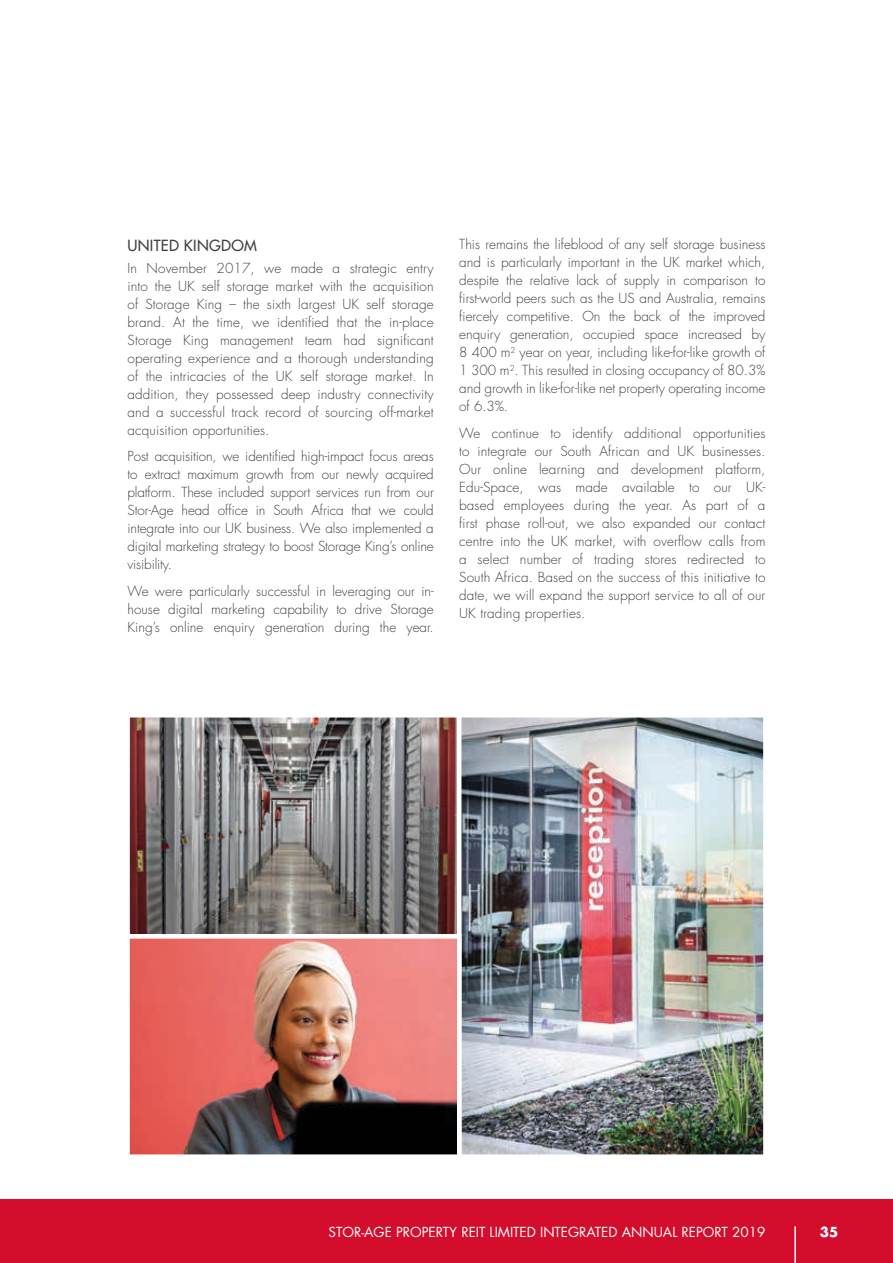
<style>
.page{position:relative;width:893px;height:1263px;background:#fff}
.page>*{position:absolute;margin:0;border:0;box-sizing:border-box;transform-origin:0 0}
.t1{font:500 15px "Futura Std";letter-spacing:.02em;color:#414142}
.t2{font:300 13.5px/18px "Futura Std";color:#414142;text-align:justify}
.t3{font:13.5px "Futura Std";color:#fff}
.t4{font:700 13.5px "Futura Std";color:#fff}
</style>
<div class="page">
<div style="left:0;top:1199px;width:893px;height:64px;background:#d30d2b"></div>
<hr style="left:794px;top:1226px;width:2px;height:37px;background:#fff">
<img style="left:130px;top:718px;width:633px;height:436px">
<div style="left:125px;top:713px;width:336px;height:226px;border:4px solid #fff"></div>
<div style="left:457px;top:713px;width:311px;height:446px;border:4px solid #fff"></div>
<div style="left:125px;top:934px;width:336px;height:225px;border:4px solid #fff"></div>
<p class="t1" style="left:128px;top:236px;width:131px">UNITED KINGDOM</p>
<p class="t2" style="left:128px;top:259px;width:308px">In November 2017, we made a strategic entry into the UK self storage market with the acquisition of Storage King – the sixth largest UK self storage brand. At the time, we identified that the in-place Storage King management team had significant operating experience and a thorough understanding of the intricacies of the UK self storage market. In addition, they possessed deep industry connectivity and a successful track record of sourcing off-market acquisition opportunities.</p>
<p class="t2" style="left:128px;top:448px;width:308px">Post acquisition, we identified high-impact focus areas to extract maximum growth from our newly acquired platform. These included support services run from our Stor-Age head office in South Africa that we could integrate into our UK business. We also implemented a digital marketing strategy to boost Storage King’s online visibility.</p>
<p class="t2" style="left:128px;top:582px;width:308px">We were particularly successful in leveraging our in&shy;house digital marketing capability to drive Storage King’s online enquiry generation during the year.</p>
<p class="t2" style="left:459px;top:236px;width:308px">This remains the lifeblood of any self storage business and is particularly important in the UK market which, despite the relative lack of supply in comparison to first-world peers such as the US and Australia, remains fiercely competitive. On the back of the improved enquiry generation, occupied space increased by 8 400 m<sup>2</sup> year on year, including like-for-like growth of 1 300 m<sup>2</sup>. This resulted in closing occupancy of 80.3% and growth in like-for-like net property operating income of 6.3%.</p>
<p class="t2" style="left:459px;top:424px;width:308px">We continue to identify additional opportunities to integrate our South African and UK businesses.<br>Our online learning and development platform, Edu-Space, was made available to our UK&shy;based employees during the year. As part of a first phase roll-out, we also expanded our contact centre into the UK market, with overflow calls from a select number of trading stores redirected to South Africa. Based on the success of this initiative to date, we will expand the support service to all of our UK trading properties.</p>
<p class="t3" style="left:329px;top:1223px;width:438px">STOR-AGE PROPERTY REIT LIMITED INTEGRATED ANNUAL REPORT 2019</p>
<p class="t4" style="left:820px;top:1222px;width:20px">35</p>
</div>
